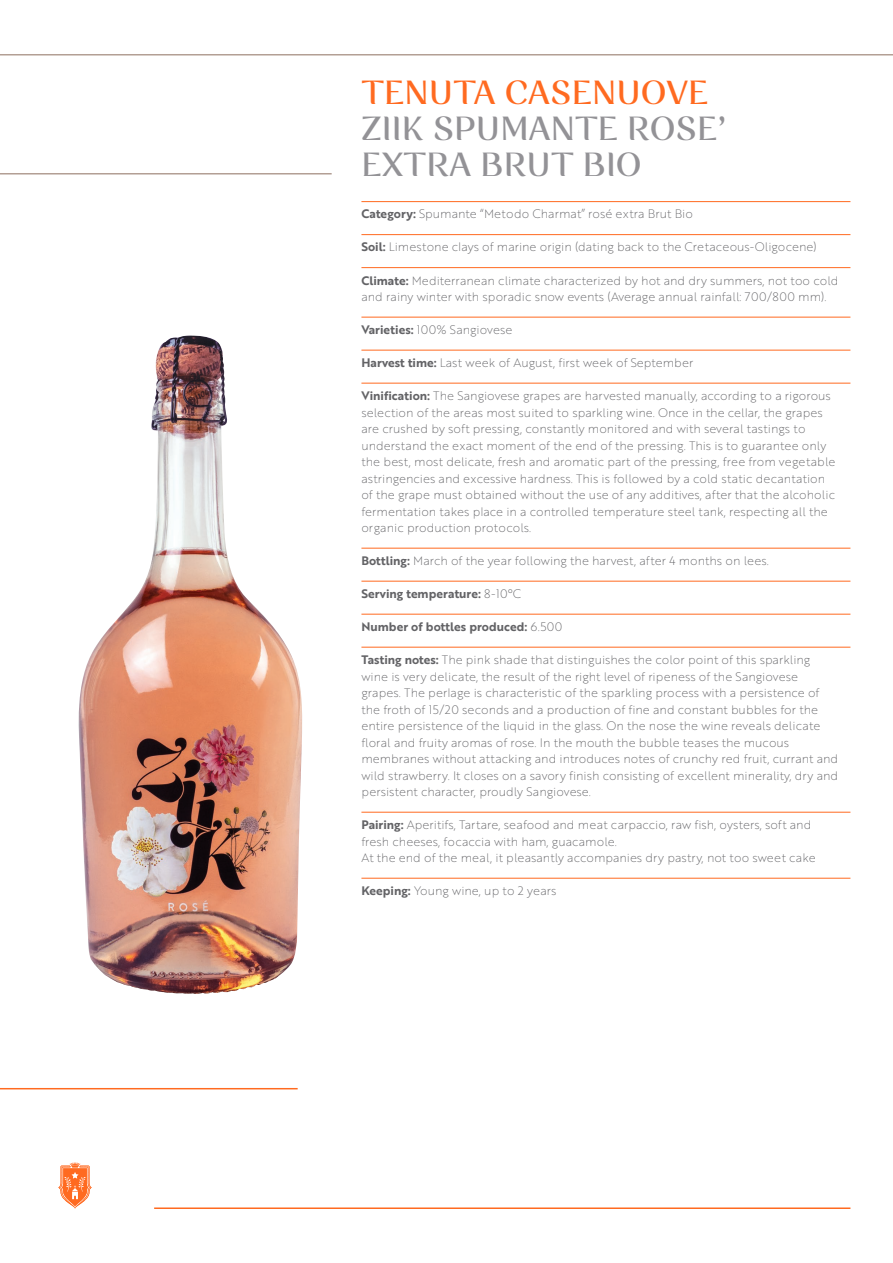
<style>
.page{position:relative;width:893px;height:1263px;background:#fff}
.page>*{position:absolute;margin:0;border:0;box-sizing:border-box;transform-origin:0 0}
.t1{font:500 36px/36px "Rossanova";color:#939296}
.t2{font:500 36px "Rossanova";color:#ff6a20}
.List_Paragraph{font:12px/16.5px "Brother 1816 Thin";color:#636366}
.List_Paragraph-2{font:12px "Brother 1816 Bold";color:#636366}
.s1{font-family:"Brother 1816 Bold"}
.s2{font-family:"Brother 1816 Thin"}
</style>
<div class="page">
<hr style="left:0;top:1088px;width:298px;height:1px;background:#ff6a20">
<hr style="left:154px;top:1207px;width:696px;height:2px;background:#ff6a20">
<svg style="left:58px;top:1163px;width:34px;height:45px"></svg>
<hr style="left:361px;top:201px;width:489px;height:1px;background:#ff6a20">
<hr style="left:361px;top:234px;width:489px;height:1px;background:#ff6a20">
<hr style="left:361px;top:267px;width:489px;height:1px;background:#ff6a20">
<hr style="left:361px;top:317px;width:489px;height:1px;background:#ff6a20">
<hr style="left:361px;top:350px;width:489px;height:1px;background:#ff6a20">
<hr style="left:361px;top:383px;width:489px;height:1px;background:#ff6a20">
<hr style="left:361px;top:548px;width:489px;height:1px;background:#ff6a20">
<hr style="left:361px;top:581px;width:489px;height:1px;background:#ff6a20">
<hr style="left:361px;top:614px;width:489px;height:1px;background:#ff6a20">
<hr style="left:361px;top:647px;width:489px;height:1px;background:#ff6a20">
<hr style="left:361px;top:812px;width:489px;height:1px;background:#ff6a20">
<hr style="left:361px;top:878px;width:489px;height:1px;background:#ff6a20">
<hr style="left:0;top:173px;width:332px;height:1px;background:#b39f95">
<hr style="left:0;top:54px;width:893px;height:2px;background:#b39f95">
<img style="left:78px;top:335px;width:225px;height:659px">
<p class="t2" style="left:361px;top:70px;width:348px">TENUTA CASENUOVE</p>
<p class="t1" style="left:361px;top:109px;width:366px">ZIIK SPUMANTE ROSE’<br>EXTRA BRUT BIO</p>
<p class="List_Paragraph" style="left:361px;top:205px;width:333px"><span class="s1">Category:</span> Spumante “Metodo Charmat” rosé extra Brut Bio</p>
<p class="List_Paragraph" style="left:361px;top:238px;width:457px"><span class="s1">Soil:</span> Limestone clays of marine origin (dating back to the Cretaceous-Oligocene)</p>
<p class="List_Paragraph" style="left:361px;top:271px;width:478px"><span class="s1">Climate:</span> Mediterranean climate characterized by hot and dry summers, not too cold and rainy winter with sporadic snow events (Average annual rainfall: 700/800 mm).</p>
<p class="List_Paragraph" style="left:361px;top:321px;width:152px"><span class="s1">Varieties:</span> 100% Sangiovese</p>
<p class="List_Paragraph" style="left:361px;top:354px;width:334px"><span class="s1">Harvest time:</span> Last week of August, first week of September</p>
<p class="List_Paragraph" style="left:361px;top:387px;width:475px"><span class="s1">Vinification:</span> The Sangiovese grapes are harvested manually, according to a rigorous selection of the areas most suited to sparkling wine. Once in the cellar, the grapes are crushed by soft pressing, constantly monitored and with several tastings to understand the exact moment of the end of the pressing. This is to guarantee only the best, most delicate, fresh and aromatic part of the pressing, free from vegetable astringencies and excessive hardness. This is followed by a cold static decantation of the grape must obtained without the use of any additives, after that the alcoholic fermentation takes place in a controlled temperature steel tank, respecting all the organic production protocols.</p>
<p class="List_Paragraph" style="left:361px;top:552px;width:409px"><span class="s1">Bottling:</span> March of the year following the harvest, after 4 months on lees.</p>
<p class="List_Paragraph-2" style="left:361px;top:585px;width:161px">Serving temperature: <span class="s2">8-10°C</span></p>
<p class="List_Paragraph-2" style="left:361px;top:618px;width:203px">Number of bottles produced: <span class="s2">6.500</span></p>
<p class="List_Paragraph" style="left:361px;top:651px;width:478px"><span class="s1">Tasting notes:</span> The pink shade that distinguishes the color point of this sparkling wine is very delicate, the result of the right level of ripeness of the Sangiovese grapes. The perlage is characteristic of the sparkling process with a persistence of the froth of 15/20 seconds and a production of fine and constant bubbles for the entire persistence of the liquid in the glass. On the nose the wine reveals delicate floral and fruity aromas of rose. In the mouth the bubble teases the mucous membranes without attacking and introduces notes of crunchy red fruit, currant and wild strawberry. It closes on a savory finish consisting of excellent minerality, dry and persistent character, proudly Sangiovese.</p>
<p class="List_Paragraph" style="left:361px;top:816px;width:451px"><span class="s1">Pairing:</span> Aperitifs, Tartare, seafood and meat carpaccio, raw fish, oysters, soft and fresh cheeses, focaccia with ham, guacamole.</p>
<p class="List_Paragraph" style="left:361px;top:849px;width:456px">At the end of the meal, it pleasantly accompanies dry pastry, not too sweet cake</p>
<p class="List_Paragraph" style="left:361px;top:882px;width:197px"><span class="s1">Keeping:</span> Young wine, up to 2 years</p>
</div>
